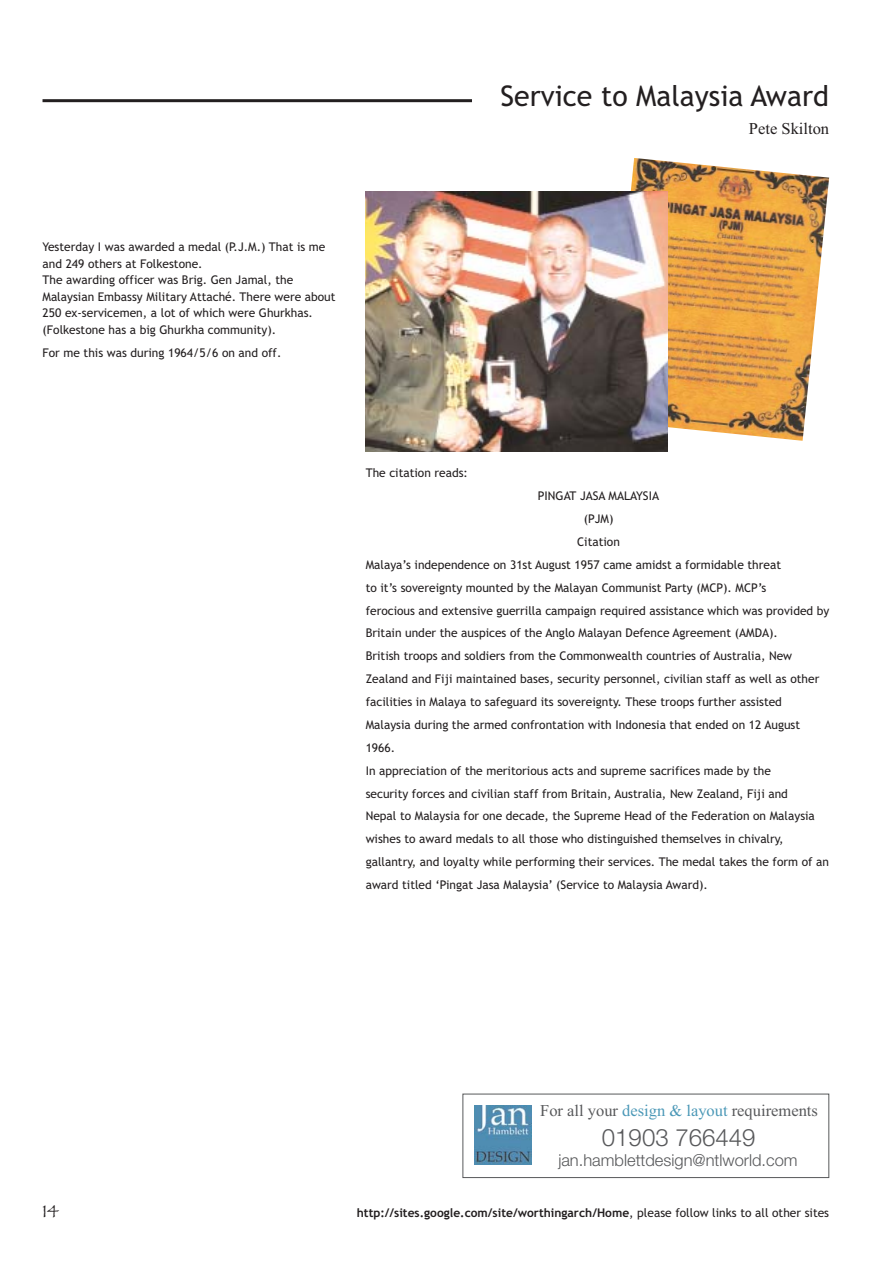
<style>
.page{position:relative;width:893px;height:1263px;background:#fff}
.page>*{position:absolute;margin:0;border:0;box-sizing:border-box;transform-origin:0 0}
.t1{font:28.5px "Trebuchet MS";color:#231f20}
.t2{font:300 24px "Helvetica Neue";color:#58595b}
.t3{font:18px "Papyrus";color:#231f20}
.t4{font:16.5px "Times New Roman";color:#58595b}
.t5{font:300 16.5px "Helvetica Neue";color:#58595b}
.t6{font:16.5px "Times New Roman";color:#231f20}
.t7{font:12px/16.5px "Trebuchet MS";color:#231f20}
.t8{font:700 12px "Trebuchet MS";color:#231f20}
.s1{color:#4b98b7}
.s2{font-weight:400}
</style>
<div class="page">
<div style="left:462px;top:1094px;width:367px;height:84px;border:1px solid #58595b"></div>
<svg style="left:531px;top:1105px;width:1px;height:59px"></svg>
<img style="left:474px;top:1105px;width:57px;height:59px">
<img style="left:608px;top:158px;width:221px;height:283px">
<img style="left:366px;top:192px;width:302px;height:259px">
<hr style="left:43px;top:99px;width:429px;height:3px;background:#231f20">
<p class="t7" style="left:43px;top:240px;width:295px">Yesterday I was awarded a medal (P.J.M.) That is me and 249 others at Folkestone.<br>The awarding officer was Brig. Gen Jamal, the Malaysian Embassy Military Attaché. There were about 250 ex-servicemen, a lot of which were Ghurkhas. (Folkestone has a big Ghurkha community).</p>
<p class="t7" style="left:43px;top:345px;width:240px">For me this was during 1964/5/6 on and off.</p>
<h1 class="t1" style="left:500px;top:85px;width:330px">Service to Malaysia Award</h1>
<h3 class="t6" style="left:749px;top:123px;width:82px">Pete Skilton</h3>
<p class="t7" style="left:366px;top:466px;width:104px">The citation reads:</p>
<p class="t7" style="left:538px;top:489px;width:123px">PINGAT JASA MALAYSIA</p>
<p class="t7" style="left:584px;top:511px;width:31px">(PJM)</p>
<p class="t7" style="left:577px;top:534px;width:44px">Citation</p>
<p class="t7" style="left:366px;top:557px;width:417px">Malaya’s independence on 31st August 1957 came amidst a formidable threat</p>
<p class="t7" style="left:366px;top:580px;width:402px">to it’s sovereignty mounted by the Malayan Communist Party (MCP). MCP’s</p>
<p class="t7" style="left:366px;top:603px;width:465px">ferocious and extensive guerrilla campaign required assistance which was provided by</p>
<p class="t7" style="left:366px;top:626px;width:414px">Britain under the auspices of the Anglo Malayan Defence Agreement (AMDA).</p>
<p class="t7" style="left:366px;top:649px;width:428px">British troops and soldiers from the Commonwealth countries of Australia, New</p>
<p class="t7" style="left:366px;top:672px;width:455px">Zealand and Fiji maintained bases, security personnel, civilian staff as well as other</p>
<p class="t7" style="left:366px;top:695px;width:418px">facilities in Malaya to safeguard its sovereignty. These troops further assisted</p>
<p class="t7" style="left:366px;top:717px;width:436px">Malaysia during the armed confrontation with Indonesia that ended on 12 August</p>
<p class="t7" style="left:366px;top:740px;width:31px">1966.</p>
<p class="t7" style="left:366px;top:763px;width:407px">In appreciation of the meritorious acts and supreme sacrifices made by the</p>
<p class="t7" style="left:366px;top:786px;width:424px">security forces and civilian staff from Britain, Australia, New Zealand, Fiji and</p>
<p class="t7" style="left:366px;top:809px;width:451px">Nepal to Malaysia for one decade, the Supreme Head of the Federation on Malaysia</p>
<p class="t7" style="left:366px;top:832px;width:419px">wishes to award medals to all those who distinguished themselves in chivalry,</p>
<p class="t7" style="left:366px;top:855px;width:465px">gallantry, and loyalty while performing their services. The medal takes the form of an</p>
<p class="t7" style="left:366px;top:878px;width:344px">award titled ‘Pingat Jasa Malaysia’ (Service to Malaysia Award).</p>
<h3 class="t4" style="left:540px;top:1104px;width:279px">For all your <span class="s1">design &amp; layout</span> requirements</h3>
<h2 class="t2" style="left:602px;top:1128px;width:155px">01903 766449</h2>
<h3 class="t5" style="left:558px;top:1154px;width:241px">jan.hamblettdesign@ntlworld.com</h3>
<h3 class="t3" style="left:43px;top:1200px;width:18px">14</h3>
<p class="t8" style="left:357px;top:1205px;width:474px">http://sites.google.com/site/worthingarch/Home<span class="s2">, please follow links to all other sites</span></p>
</div>
